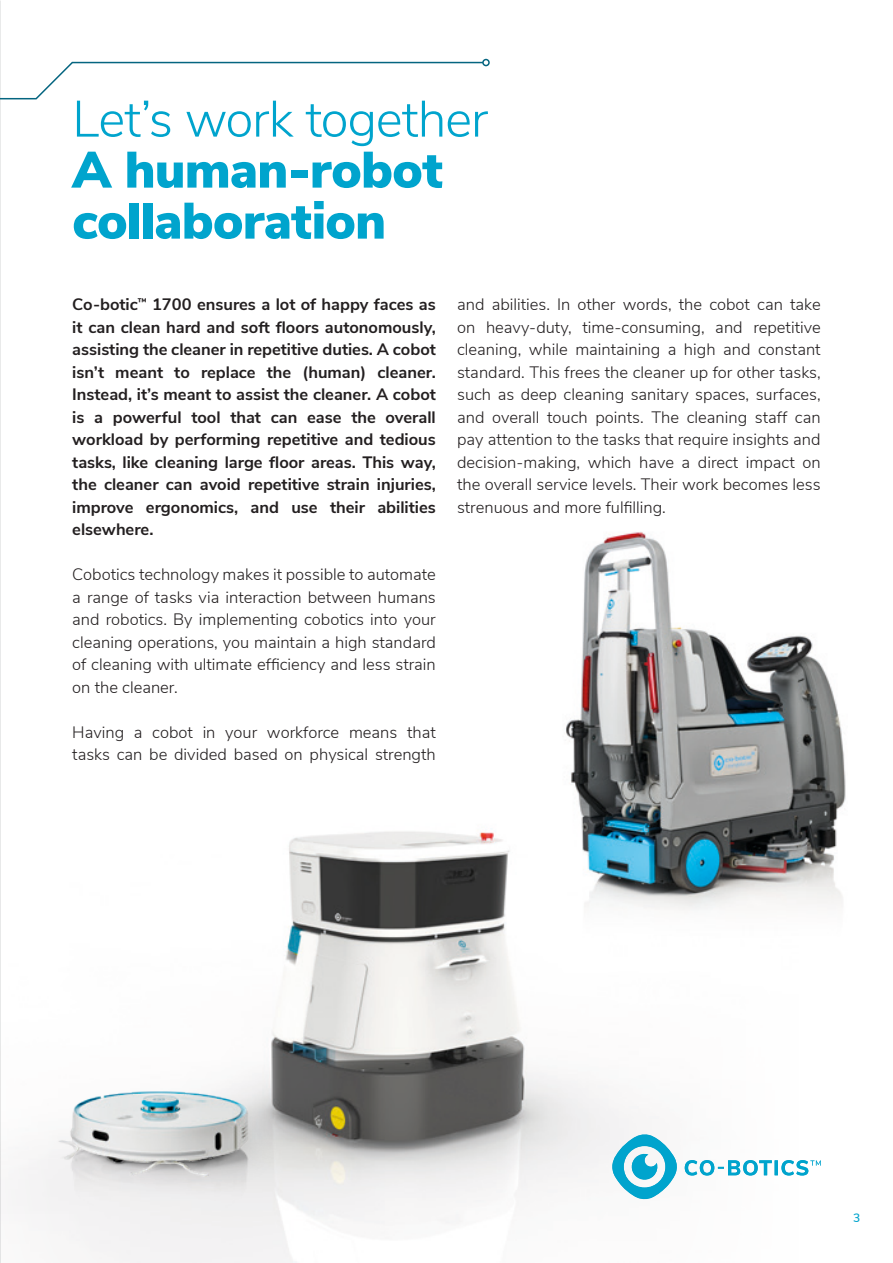
<style>
.page{position:relative;width:893px;height:1263px;background:#fff}
.page>*{position:absolute;margin:0;border:0;box-sizing:border-box;transform-origin:0 0}
.t1{font:900 51px/51px "Nunito Sans";letter-spacing:-.015em;color:#00a4cd}
.t2{font:300 51px "Nunito Sans";letter-spacing:-.02em;color:#00a4cd}
.t3{font:300 16.5px/22.5px "Nunito Sans";color:#231f20;text-align:justify}
.t4{font:700 16.5px/22.5px "Nunito Sans";color:#231f20;text-align:justify}
.t5{font:600 12px "Nunito Sans";color:#00a4cd}
</style>
<div class="page">
<img style="left:0;top:0;width:1px;height:1263px">
<img style="left:582px;top:532px;width:264px;height:372px">
<img style="left:0;top:641px;width:798px;height:622px">
<img style="left:271px;top:831px;width:253px;height:310px">
<img style="left:0;top:1006px;width:322px;height:227px">
<svg style="left:610px;top:1133px;width:211px;height:66px"></svg>
<svg style="left:0;top:61px;width:484px;height:39px"></svg>
<div style="left:482px;top:59px;width:8px;height:7px;border:2px solid #056580;border-radius:50%"></div>
<p class="t2" style="left:72px;top:82px;width:417px">Let’s work together</p>
<p class="t1" style="left:72px;top:142px;width:372px">A human-robot collaboration</p>
<p class="t4" style="left:72px;top:292px;width:365px">Co-botic<sup>™</sup> 1700 ensures a lot of happy faces as it can clean hard and soft floors autonomously, assisting the cleaner in repetitive duties. A cobot isn’t meant to replace the (human) cleaner.<br>Instead, it’s meant to assist the cleaner. A cobot is a powerful tool that can ease the overall workload by performing repetitive and tedious tasks, like cleaning large floor areas. This way, the cleaner can avoid repetitive strain injuries, improve ergonomics, and use their abilities elsewhere.</p>
<p class="t3" style="left:72px;top:562px;width:365px">Cobotics technology makes it possible to automate a range of tasks via interaction between humans and robotics. By implementing cobotics into your cleaning operations, you maintain a high standard of cleaning with ultimate efficiency and less strain on the cleaner.</p>
<p class="t3" style="left:72px;top:720px;width:365px">Having a cobot in your workforce means that tasks can be divided based on physical strength</p>
<p class="t3" style="left:457px;top:292px;width:365px">and abilities. In other words, the cobot can take on heavy-duty, time-consuming, and repetitive cleaning, while maintaining a high and constant standard. This frees the cleaner up for other tasks, such as deep cleaning sanitary spaces, surfaces, and overall touch points. The cleaning staff can pay attention to the tasks that require insights and decision-making, which have a direct impact on the overall service levels. Their work becomes less strenuous and more fulfilling.</p>
<p class="t5" style="left:853px;top:1209px;width:9px">3</p>
</div>
